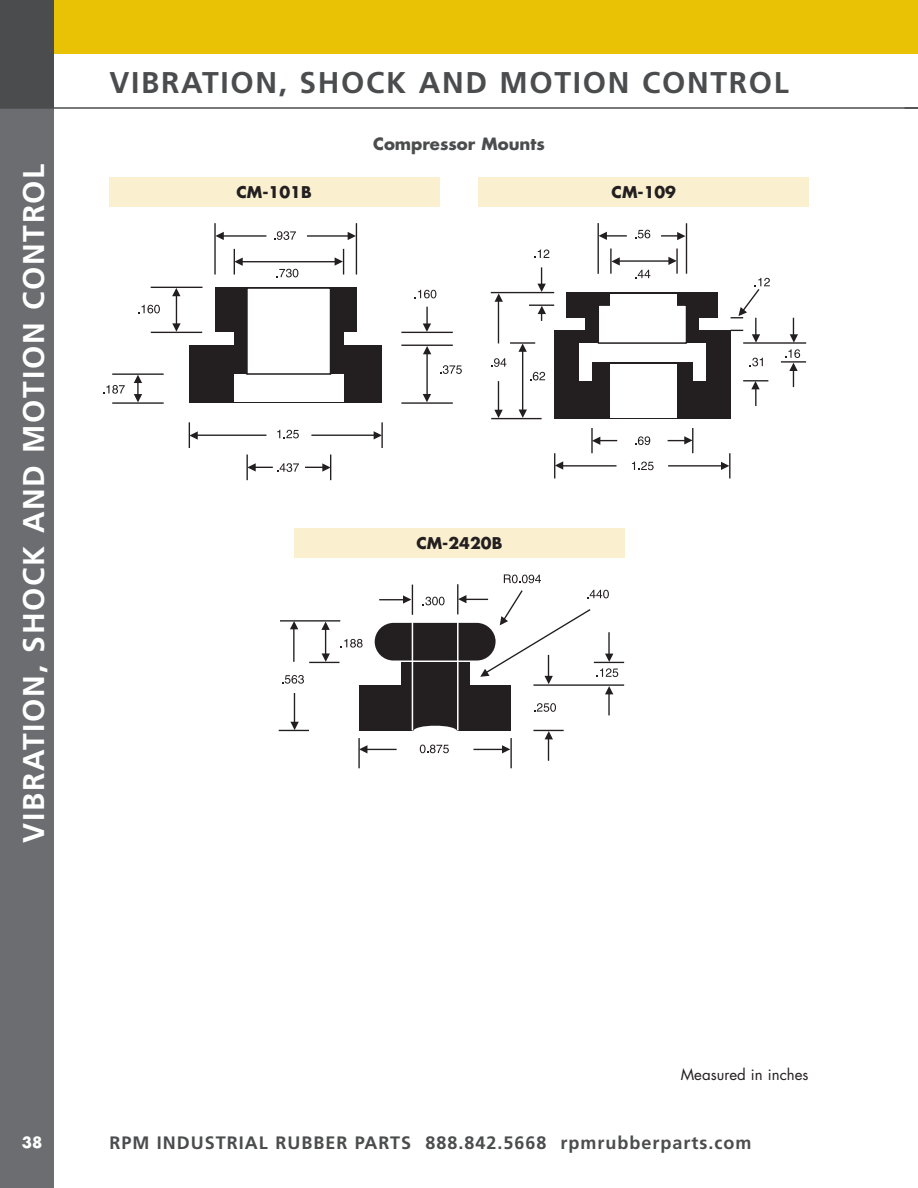
<style>
.page{position:relative;width:918px;height:1188px;background:#fff}
.page>*{position:absolute;margin:0;border:0;box-sizing:border-box;transform-origin:0 0}
.t1{font:700 30px "Frutiger";letter-spacing:.055em;color:#4b4c4d}
.t2{font:700 30px "Frutiger";letter-spacing:.055em;color:#fff}
.t3{font:700 18px "Frutiger";letter-spacing:.055em;color:#4b4c4d}
.t4{font:700 16.5px "Futura";color:#4b4c4d}
.t5{font:700 15.75px "Futura";color:#231f20}
.t6{font:15px "Futura";color:#231f20}
.t7{font:700 15px "Futura";color:#fff}
</style>
<div class="page">
<div style="left:0;top:0;width:918px;height:54px;background:#e9c105"></div>
<div style="left:0;top:0;width:54px;height:1188px;background:#6c6d70"></div>
<hr style="left:0;top:107px;width:918px;height:2px;background:#4b4c4d">
<div style="left:0;top:0;width:54px;height:108px;background:#4b4c4d"></div>
<div style="left:294px;top:528px;width:331px;height:30px;background:#faf0cf"></div>
<svg style="left:278px;top:574px;width:347px;height:195px"></svg>
<div style="left:360px;top:685px;width:151px;height:45px;background:#231f20"></div>
<div style="left:401px;top:662px;width:68px;height:23px;background:#231f20"></div>
<div style="left:375px;top:623px;width:121px;height:38px;background:#231f20;border-radius:19px"></div>
<hr style="left:533px;top:730px;width:31px;height:1px;background:#231f20">
<hr style="left:533px;top:684px;width:91px;height:2px;background:#231f20">
<svg style="left:545px;top:731px;width:8px;height:30px"></svg>
<hr style="left:594px;top:662px;width:30px;height:1px;background:#231f20">
<hr style="left:608px;top:690px;width:2px;height:25px;background:#231f20">
<svg style="left:534px;top:703px;width:22px;height:9px"></svg>
<svg style="left:504px;top:574px;width:37px;height:9px"></svg>
<hr style="left:412px;top:621px;width:1px;height:109px;background:#fff">
<hr style="left:457px;top:621px;width:2px;height:109px;background:#fff">
<hr style="left:358px;top:738px;width:2px;height:30px;background:#231f20">
<hr style="left:412px;top:585px;width:1px;height:30px;background:#231f20">
<hr style="left:510px;top:738px;width:2px;height:30px;background:#231f20">
<hr style="left:457px;top:584px;width:1px;height:30px;background:#231f20">
<hr style="left:473px;top:749px;width:33px;height:1px;background:#231f20">
<hr style="left:363px;top:749px;width:34px;height:1px;background:#231f20">
<hr style="left:379px;top:599px;width:30px;height:1px;background:#231f20">
<svg style="left:423px;top:597px;width:22px;height:8px"></svg>
<hr style="left:279px;top:730px;width:30px;height:1px;background:#231f20">
<hr style="left:293px;top:626px;width:2px;height:36px;background:#231f20">
<hr style="left:280px;top:620px;width:60px;height:2px;background:#231f20">
<hr style="left:309px;top:662px;width:30px;height:1px;background:#231f20">
<hr style="left:325px;top:627px;width:1px;height:31px;background:#231f20">
<svg style="left:282px;top:675px;width:22px;height:9px"></svg>
<svg style="left:341px;top:639px;width:22px;height:9px"></svg>
<svg style="left:413px;top:724px;width:44px;height:29px"></svg>
<hr style="left:294px;top:693px;width:1px;height:32px;background:#231f20">
<svg style="left:290px;top:621px;width:8px;height:8px"></svg>
<svg style="left:403px;top:595px;width:8px;height:9px"></svg>
<svg style="left:322px;top:653px;width:8px;height:9px"></svg>
<svg style="left:321px;top:622px;width:9px;height:8px"></svg>
<svg style="left:458px;top:589px;width:160px;height:105px"></svg>
<svg style="left:502px;top:745px;width:8px;height:8px"></svg>
<svg style="left:359px;top:745px;width:8px;height:8px"></svg>
<svg style="left:290px;top:722px;width:9px;height:8px"></svg>
<div style="left:109px;top:177px;width:331px;height:30px;background:#faf0cf"></div>
<div style="left:189px;top:345px;width:193px;height:58px;background:#231f20"></div>
<div style="left:234px;top:332px;width:110px;height:13px;background:#231f20"></div>
<div style="left:215px;top:287px;width:141px;height:45px;background:#231f20"></div>
<div style="left:234px;top:374px;width:109px;height:28px;background:#fff"></div>
<div style="left:247px;top:288px;width:84px;height:86px;background:#fff"></div>
<div style="left:246px;top:287px;width:85px;height:88px;border:2px solid #231f20"></div>
<hr style="left:214px;top:223px;width:2px;height:52px;background:#231f20">
<hr style="left:356px;top:223px;width:1px;height:52px;background:#231f20">
<hr style="left:221px;top:235px;width:45px;height:2px;background:#231f20">
<hr style="left:307px;top:235px;width:42px;height:2px;background:#231f20">
<hr style="left:151px;top:287px;width:52px;height:1px;background:#231f20">
<hr style="left:151px;top:332px;width:51px;height:1px;background:#231f20">
<hr style="left:112px;top:373px;width:52px;height:2px;background:#231f20">
<hr style="left:112px;top:402px;width:52px;height:2px;background:#231f20">
<hr style="left:176px;top:294px;width:1px;height:32px;background:#231f20">
<hr style="left:401px;top:332px;width:52px;height:1px;background:#231f20">
<hr style="left:401px;top:345px;width:52px;height:1px;background:#231f20">
<hr style="left:401px;top:402px;width:52px;height:2px;background:#231f20">
<hr style="left:426px;top:350px;width:2px;height:46px;background:#231f20">
<hr style="left:426px;top:307px;width:2px;height:21px;background:#231f20">
<hr style="left:381px;top:422px;width:2px;height:26px;background:#231f20">
<hr style="left:193px;top:435px;width:73px;height:1px;background:#231f20">
<hr style="left:311px;top:435px;width:68px;height:1px;background:#231f20">
<hr style="left:246px;top:455px;width:2px;height:25px;background:#231f20">
<hr style="left:241px;top:261px;width:96px;height:1px;background:#231f20">
<svg style="left:277px;top:430px;width:22px;height:8px"></svg>
<svg style="left:440px;top:365px;width:22px;height:9px"></svg>
<svg style="left:415px;top:290px;width:21px;height:8px"></svg>
<svg style="left:277px;top:269px;width:21px;height:8px"></svg>
<svg style="left:274px;top:231px;width:22px;height:9px"></svg>
<svg style="left:138px;top:305px;width:22px;height:8px"></svg>
<svg style="left:103px;top:385px;width:22px;height:9px"></svg>
<svg style="left:335px;top:249px;width:9px;height:26px"></svg>
<svg style="left:348px;top:232px;width:8px;height:8px"></svg>
<svg style="left:234px;top:249px;width:9px;height:26px"></svg>
<svg style="left:215px;top:232px;width:9px;height:8px"></svg>
<svg style="left:172px;top:288px;width:9px;height:8px"></svg>
<svg style="left:134px;top:375px;width:8px;height:27px"></svg>
<svg style="left:172px;top:323px;width:9px;height:9px"></svg>
<svg style="left:423px;top:323px;width:8px;height:9px"></svg>
<svg style="left:423px;top:346px;width:8px;height:8px"></svg>
<svg style="left:423px;top:394px;width:8px;height:8px"></svg>
<svg style="left:305px;top:455px;width:26px;height:25px"></svg>
<svg style="left:247px;top:463px;width:52px;height:9px"></svg>
<svg style="left:374px;top:431px;width:8px;height:8px"></svg>
<svg style="left:189px;top:422px;width:9px;height:26px"></svg>
<div style="left:478px;top:177px;width:331px;height:30px;background:#faf0cf"></div>
<svg style="left:490px;top:223px;width:317px;height:256px"></svg>
<div style="left:554px;top:330px;width:177px;height:89px;background:#231f20"></div>
<div style="left:586px;top:318px;width:113px;height:12px;background:#231f20"></div>
<div style="left:567px;top:293px;width:151px;height:25px;background:#231f20"></div>
<div style="left:579px;top:343px;width:126px;height:38px;background:#fff"></div>
<div style="left:592px;top:362px;width:101px;height:19px;background:#231f20"></div>
<div style="left:598px;top:305px;width:88px;height:38px;background:#fff"></div>
<div style="left:598px;top:304px;width:89px;height:40px;border:2px solid #231f20"></div>
<div style="left:611px;top:294px;width:66px;height:27px;background:#fff"></div>
<hr style="left:598px;top:223px;width:1px;height:51px;background:#231f20">
<hr style="left:686px;top:223px;width:1px;height:51px;background:#231f20">
<hr style="left:610px;top:249px;width:2px;height:25px;background:#231f20">
<hr style="left:676px;top:249px;width:2px;height:25px;background:#231f20">
<hr style="left:661px;top:235px;width:21px;height:2px;background:#231f20">
<hr style="left:602px;top:235px;width:25px;height:2px;background:#231f20">
<hr style="left:616px;top:260px;width:57px;height:2px;background:#231f20">
<svg style="left:635px;top:270px;width:15px;height:8px"></svg>
<svg style="left:635px;top:230px;width:15px;height:8px"></svg>
<hr style="left:491px;top:418px;width:51px;height:1px;background:#231f20">
<hr style="left:510px;top:342px;width:25px;height:2px;background:#231f20">
<hr style="left:498px;top:298px;width:1px;height:45px;background:#231f20">
<hr style="left:498px;top:381px;width:1px;height:34px;background:#231f20">
<hr style="left:522px;top:346px;width:1px;height:67px;background:#231f20">
<svg style="left:491px;top:358px;width:15px;height:9px"></svg>
<svg style="left:530px;top:372px;width:15px;height:9px"></svg>
<div style="left:611px;top:364px;width:66px;height:54px;background:#fff"></div>
<hr style="left:591px;top:428px;width:2px;height:25px;background:#231f20">
<hr style="left:729px;top:453px;width:2px;height:25px;background:#231f20">
<hr style="left:668px;top:465px;width:57px;height:2px;background:#231f20">
<hr style="left:558px;top:465px;width:58px;height:2px;background:#231f20">
<svg style="left:635px;top:436px;width:15px;height:9px"></svg>
<svg style="left:632px;top:462px;width:22px;height:8px"></svg>
<hr style="left:755px;top:318px;width:2px;height:21px;background:#231f20">
<hr style="left:755px;top:385px;width:2px;height:21px;background:#231f20">
<svg style="left:750px;top:358px;width:13px;height:8px"></svg>
<hr style="left:743px;top:342px;width:63px;height:2px;background:#231f20">
<hr style="left:781px;top:361px;width:25px;height:2px;background:#231f20">
<hr style="left:491px;top:292px;width:63px;height:1px;background:#231f20">
<svg style="left:534px;top:250px;width:15px;height:8px"></svg>
<svg style="left:731px;top:330px;width:12px;height:1px"></svg>
<svg style="left:677px;top:232px;width:8px;height:8px"></svg>
<svg style="left:599px;top:232px;width:8px;height:8px"></svg>
<svg style="left:494px;top:410px;width:9px;height:8px"></svg>
<svg style="left:495px;top:293px;width:8px;height:9px"></svg>
<svg style="left:668px;top:257px;width:9px;height:8px"></svg>
<svg style="left:611px;top:257px;width:9px;height:9px"></svg>
<svg style="left:537px;top:267px;width:9px;height:25px"></svg>
<svg style="left:529px;top:305px;width:25px;height:16px"></svg>
<svg style="left:518px;top:343px;width:9px;height:9px"></svg>
<svg style="left:519px;top:410px;width:8px;height:8px"></svg>
<svg style="left:721px;top:462px;width:8px;height:8px"></svg>
<svg style="left:554px;top:453px;width:9px;height:25px"></svg>
<svg style="left:752px;top:334px;width:8px;height:9px"></svg>
<svg style="left:785px;top:349px;width:15px;height:38px"></svg>
<svg style="left:668px;top:428px;width:25px;height:25px"></svg>
<svg style="left:592px;top:437px;width:25px;height:8px"></svg>
<svg style="left:790px;top:318px;width:8px;height:25px"></svg>
<svg style="left:743px;top:380px;width:25px;height:9px"></svg>
<svg style="left:731px;top:278px;width:39px;height:40px"></svg>
<h1 class="t2" style="left:22px;top:843px;width:681px;rotate:-90deg">VIBRATION, SHOCK AND MOTION CONTROL</h1>
<h1 class="t1" style="left:110px;top:70px;width:681px">VIBRATION, SHOCK AND MOTION CONTROL</h1>
<p class="t4" style="left:373px;top:136px;width:173px">Compressor Mounts</p>
<p class="t5" style="left:237px;top:184px;width:77px">CM-101B</p>
<p class="t5" style="left:612px;top:184px;width:66px">CM-109</p>
<p class="t5" style="left:416px;top:535px;width:87px">CM-2420B</p>
<p class="t7" style="left:22px;top:1135px;width:22px">38</p>
<p class="t6" style="left:681px;top:1067px;width:129px">Measured in inches</p>
<p class="t3" style="left:110px;top:1136px;width:643px">RPM INDUSTRIAL RUBBER PARTS 888.842.5668 rpmrubberparts.com</p>
</div>
